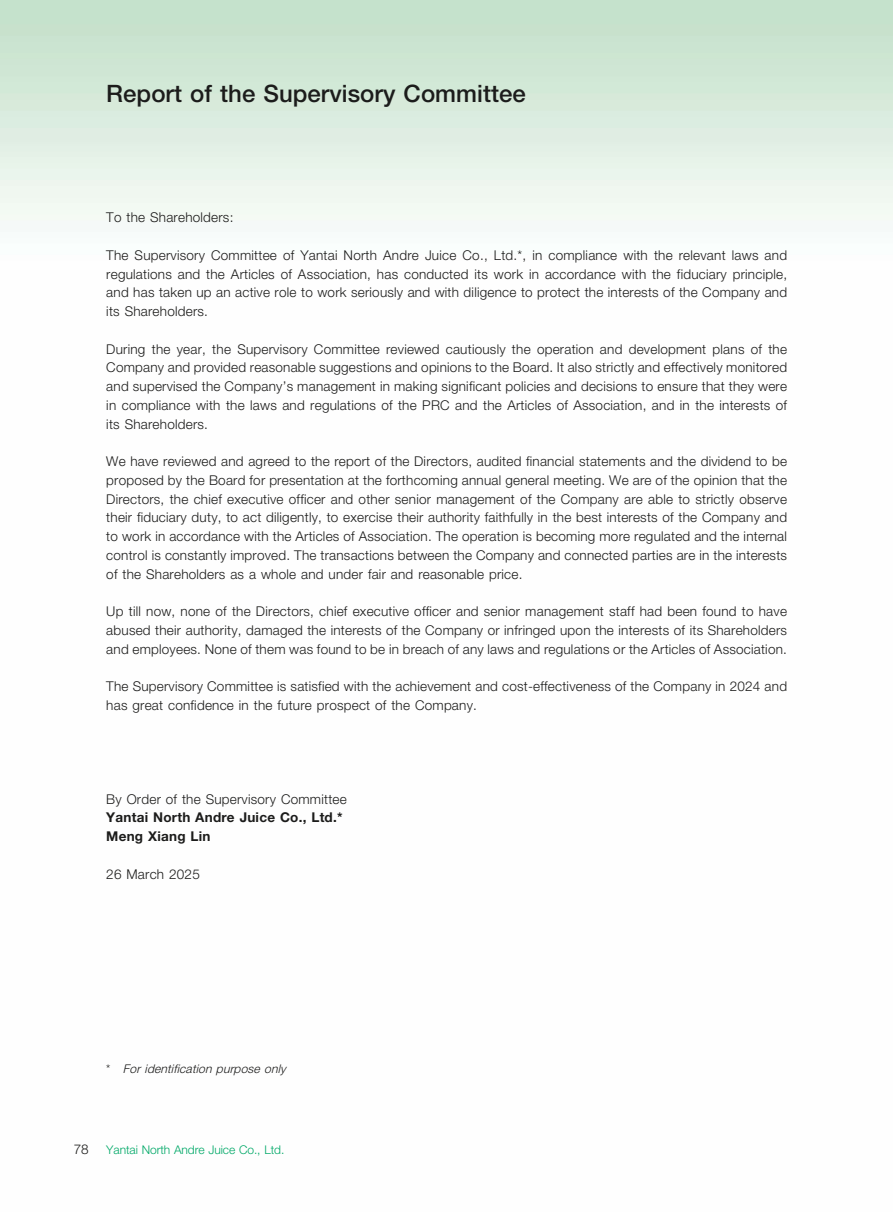
<style>
.page{position:relative;width:893px;height:1212px;background:#fff}
.page>*{position:absolute;margin:0;border:0;box-sizing:border-box;transform-origin:0 0}
.t1{font:500 24px "Helvetica Neue LT Pro";color:#1c1c1b}
.t2{font:300 13.5px/18.8px "Helvetica Neue LT Pro";letter-spacing:.015em;color:#1c1c1b;text-align:justify}
.t3{font:700 13.5px/18.8px "Helvetica Neue LT Pro";letter-spacing:.015em;color:#1c1c1b}
.t4{font:300 12px "Helvetica Neue LT Pro";letter-spacing:-.005em;color:#00a867}
.t5{font:italic 300 12px "Helvetica Neue LT Pro";color:#1c1c1b}
.s1{font-style:normal}
</style>
<div class="page">
<h1 class="t1" style="left:106px;top:79px;width:421px">Report of the Supervisory Committee</h1>
<p class="t2" style="left:106px;top:208px;width:129px">To the Shareholders:</p>
<p class="t2" style="left:106px;top:245px;width:682px">The Supervisory Committee of Yantai North Andre Juice Co., Ltd.*, in compliance with the relevant laws and regulations and the Articles of Association, has conducted its work in accordance with the fiduciary principle, and has taken up an active role to work seriously and with diligence to protect the interests of the Company and its Shareholders.</p>
<p class="t2" style="left:106px;top:339px;width:682px">During the year, the Supervisory Committee reviewed cautiously the operation and development plans of the Company and provided reasonable suggestions and opinions to the Board. It also strictly and effectively monitored and supervised the Company’s management in making significant policies and decisions to ensure that they were in compliance with the laws and regulations of the PRC and the Articles of Association, and in the interests of its Shareholders.</p>
<p class="t2" style="left:106px;top:452px;width:682px">We have reviewed and agreed to the report of the Directors, audited financial statements and the dividend to be proposed by the Board for presentation at the forthcoming annual general meeting. We are of the opinion that the Directors, the chief executive officer and other senior management of the Company are able to strictly observe their fiduciary duty, to act diligently, to exercise their authority faithfully in the best interests of the Company and to work in accordance with the Articles of Association. The operation is becoming more regulated and the internal control is constantly improved. The transactions between the Company and connected parties are in the interests of the Shareholders as a whole and under fair and reasonable price.</p>
<p class="t2" style="left:106px;top:602px;width:682px">Up till now, none of the Directors, chief executive officer and senior management staff had been found to have abused their authority, damaged the interests of the Company or infringed upon the interests of its Shareholders and employees. None of them was found to be in breach of any laws and regulations or the Articles of Association.</p>
<p class="t2" style="left:106px;top:677px;width:682px">The Supervisory Committee is satisfied with the achievement and cost-effectiveness of the Company in 2024 and has great confidence in the future prospect of the Company.</p>
<p class="t2" style="left:106px;top:789px;width:242px">By Order of the Supervisory Committee</p>
<p class="t3" style="left:106px;top:808px;width:238px">Yantai North Andre Juice Co., Ltd.*<br>Meng Xiang Lin</p>
<p class="t2" style="left:106px;top:864px;width:95px">26 March 2025</p>
<p class="t5" style="left:106px;top:1061px;width:181px"><span class="s1">*</span> For identification purpose only</p>
<p class="t2" style="left:74px;top:1139px;width:16px">78</p>
<p class="t4" style="left:106px;top:1142px;width:180px">Yantai North Andre Juice Co., Ltd.</p>
</div>
